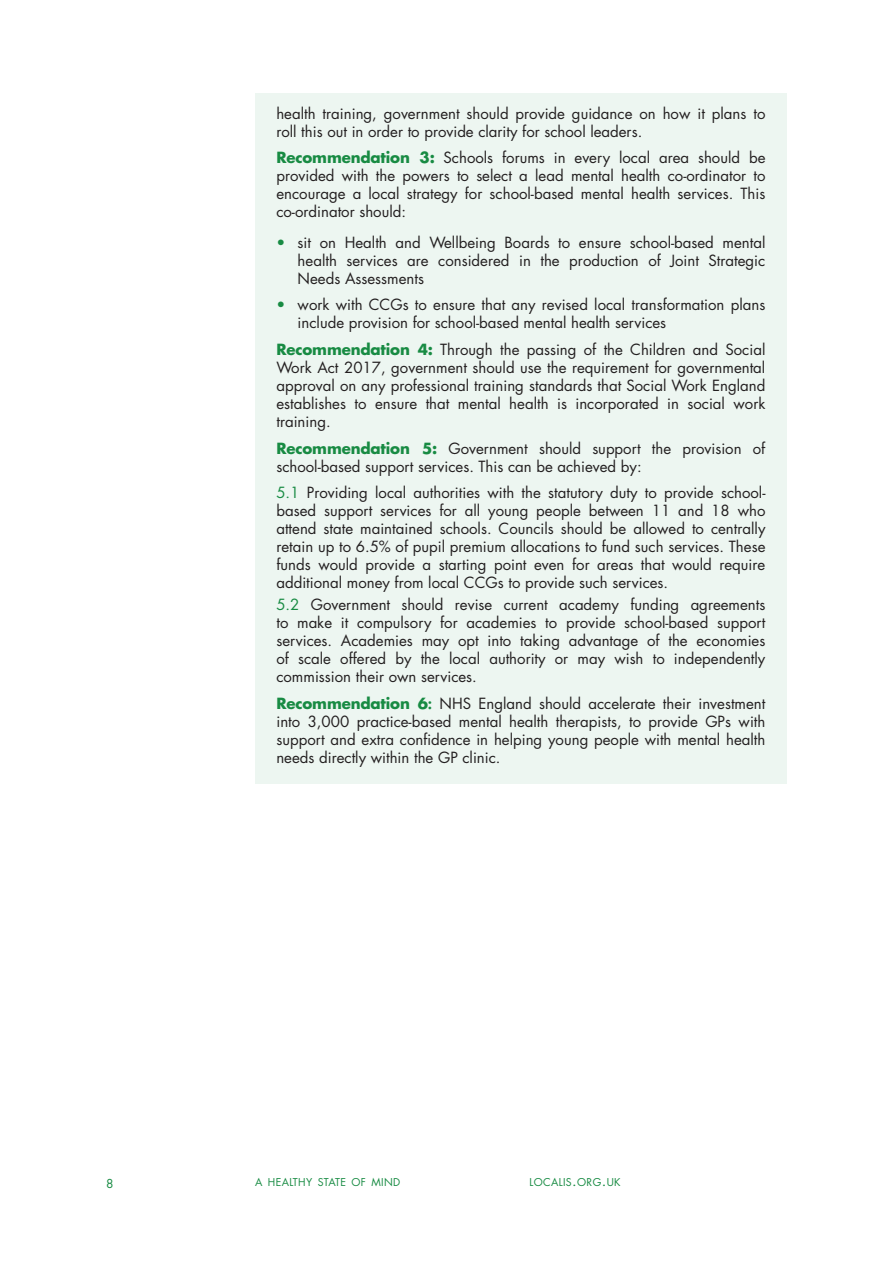
<style>
.page{position:relative;width:893px;height:1263px;background:#fff}
.page>*{position:absolute;margin:0;border:0;box-sizing:border-box;transform-origin:0 0}
.t1{font:15px/18px "Futura Std";color:#231f20;text-align:justify}
.t2{font:12px "Futura Std";color:#188b43}
.t3{font:10.5px "Futura Std";letter-spacing:.035em;color:#188b43}
.s1{font-weight:700;color:#188b43}
.s2{color:#188b43}
.s3{font-weight:800;color:#188b43}
.s4{font-size:15px}
</style>
<div class="page">
<div style="left:255px;top:94px;width:532px;height:690px;background:#edf6f1"></div>
<p class="t1" style="left:276px;top:104px;width:491px">health training, government should provide guidance on how it plans to roll this out in order to provide clarity for school leaders.</p>
<p class="t1" style="left:276px;top:149px;width:491px"><span class="s1">Recommendation 3:</span> Schools forums in every local area should be provided with the powers to select a lead mental health co-ordinator to encourage a local strategy for school-based mental health services. This co-ordinator should:</p>
<p class="t1" style="left:298px;top:234px;width:469px;text-indent:-21px"><span class="s2">•</span> sit on Health and Wellbeing Boards to ensure school-based mental health services are considered in the production of Joint Strategic Needs Assessments</p>
<p class="t1" style="left:298px;top:296px;width:469px;text-indent:-21px"><span class="s2">•</span> work with CCGs to ensure that any revised local transformation plans include provision for school-based mental health services</p>
<p class="t1" style="left:276px;top:341px;width:491px"><span class="s1">Recommendation 4:</span> Through the passing of the Children and Social Work Act 2017, government should use the requirement for governmental approval on any professional training standards that Social Work England establishes to ensure that mental health is incorporated in social work training.</p>
<p class="t1" style="left:276px;top:439px;width:490px"><span class="s1">Recommendation 5:</span> Government should support the provision of school-based support services. This can be achieved by:</p>
<p class="t1" style="left:276px;top:484px;width:491px"><span class="s2">5.1</span> Providing local authorities with the statutory duty to provide school&shy;based support services for all young people between 11 and 18 who attend state maintained schools. Councils should be allowed to centrally retain up to 6.5% of pupil premium allocations to fund such services. These funds would provide a starting point even for areas that would require additional money from local CCGs to provide such services.</p>
<p class="t1" style="left:276px;top:596px;width:491px"><span class="s2">5.2</span> Government should revise current academy funding agreements to make it compulsory for academies to provide school-based support services. Academies may opt into taking advantage of the economies of scale offered by the local authority or may wish to independently commission their own services.</p>
<p class="t1" style="left:276px;top:694px;width:490px"><span class="s1">Recommendation 6</span><span class="s3">:</span> NHS England should accelerate their investment into 3,000 practice-based mental health therapists, to provide GPs with support and extra confidence in helping young people with mental health needs directly within the GP clinic.</p>
<p class="t2" style="left:106px;top:1176px;width:9px">8</p>
<p class="t3" style="left:255px;top:1175px;width:147px">A HEALTHY STATE OF MIND</p>
<p class="t3" style="left:529px;top:1175px;width:93px">LOCALIS<span class="s4">.</span>ORG<span class="s4">.</span>UK</p>
</div>
